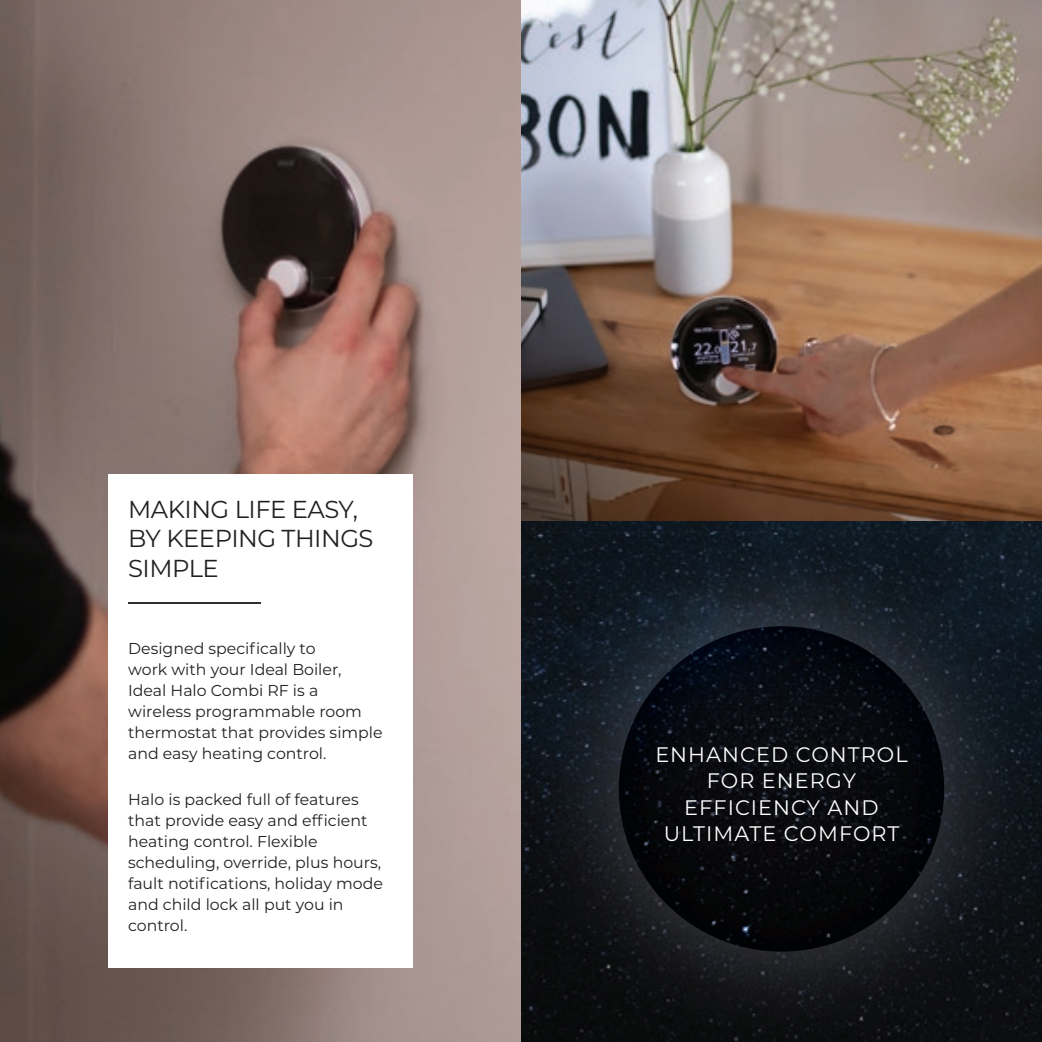
<style>
.page{position:relative;width:1042px;height:1042px;background:#fff}
.page>*{position:absolute;margin:0;border:0;box-sizing:border-box;transform-origin:0 0}
.t1{font:24.5px/29.8px "Montserrat";letter-spacing:-.02em;color:#231f20}
.t2{font:21px/26.2px "Montserrat";letter-spacing:.05em;color:#fff;text-align:center}
.t3{font:15.75px/21px "Montserrat";color:#231f20}
</style>
<div class="page">
<img style="left:0;top:0;width:521px;height:1042px">
<img style="left:521px;top:521px;width:521px;height:30px">
<img style="left:1038px;top:551px;width:4px;height:491px">
<img style="left:521px;top:551px;width:4px;height:491px">
<img style="left:521px;top:0;width:521px;height:521px">
<img style="left:810px;top:532px;width:228px;height:170px">
<img style="left:525px;top:532px;width:285px;height:113px">
<img style="left:525px;top:645px;width:94px;height:57px">
<img style="left:924px;top:702px;width:114px;height:340px">
<img style="left:525px;top:702px;width:94px;height:56px">
<img style="left:525px;top:758px;width:113px;height:284px">
<img style="left:867px;top:898px;width:57px;height:144px">
<img style="left:638px;top:898px;width:57px;height:144px">
<img style="left:810px;top:951px;width:57px;height:91px">
<img style="left:695px;top:951px;width:57px;height:91px">
<img style="left:752px;top:951px;width:58px;height:91px">
<img style="left:619px;top:626px;width:325px;height:272px">
<img style="left:660px;top:897px;width:243px;height:54px">
<div style="left:108px;top:474px;width:305px;height:493px;background:#fff"></div>
<hr style="left:128px;top:602px;width:132px;height:1px;background:#312f30">
<h1 class="t1" style="left:128px;top:493px;width:247px">MAKING LIFE EASY,<br>BY KEEPING THINGS<br>SIMPLE</h1>
<p class="t3" style="left:128px;top:637px;width:256px">Designed specifically to<br>work with your Ideal Boiler,<br>Ideal Halo Combi RF is a wireless programmable room thermostat that provides simple and easy heating control.</p>
<p class="t3" style="left:128px;top:788px;width:256px">Halo is packed full of features that provide easy and efficient heating control. Flexible scheduling, override, plus hours, fault notifications, holiday mode and child lock all put you in control.</p>
<h2 class="t2" style="left:655px;top:741px;width:254px">ENHANCED CONTROL<br>FOR ENERGY<br>EFFICIENCY AND<br>ULTIMATE COMFORT</h2>
</div>
